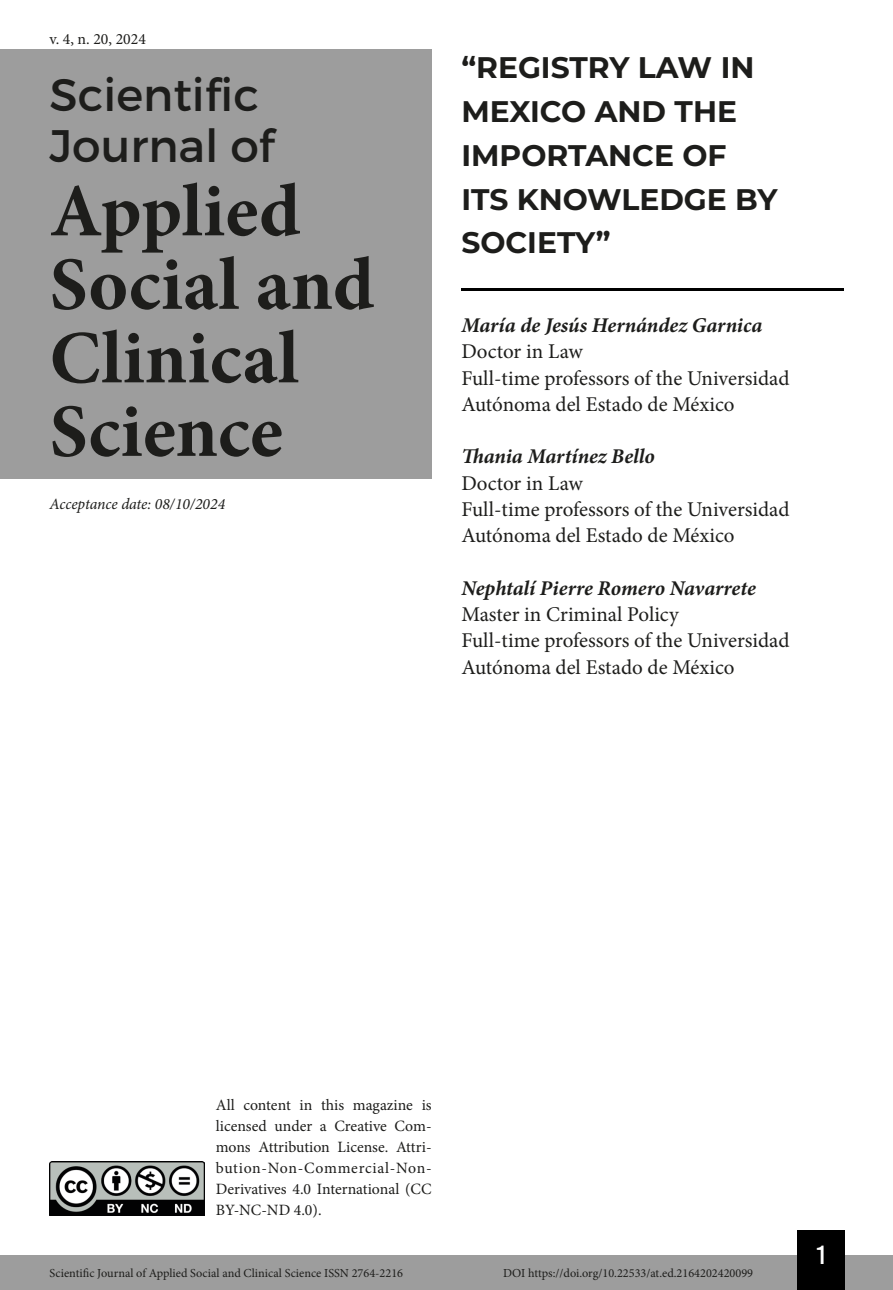
<style>
.page{position:relative;width:893px;height:1290px;background:#fff}
.page>*{position:absolute;margin:0;border:0;box-sizing:border-box;transform-origin:0 0}
.t1{font:700 75.25px/73.5px "Minion Pro";color:#1d1d1b}
.t2{font:45.5px/50.8px "Montserrat";color:#1d1d1b}
.Título_Artigo{font:700 29.75px/43.8px "Montserrat";color:#1d1d1b}
.t3{font:26.25px "Bebas Kai";color:#fff}
.Infos_autor{font:21px/26.2px "Minion Pro";color:#1d1d1b}
.NOME_AUTOR{font:italic 700 21px "Minion Pro";letter-spacing:-.005em;color:#1d1d1b}
.t4{font:15.75px/21px "Minion Pro";color:#1d1d1b;text-align:justify}
.v__n___Ano{font:italic 15.75px "Minion Pro";letter-spacing:-.005em;color:#1d1d1b}
.t5{font:12.25px "Minion Pro";color:#1d1d1b}
</style>
<div class="page">
<div style="left:0;top:1255px;width:893px;height:35px;background:#9d9d9d"></div>
<div style="left:797px;top:1230px;width:48px;height:60px;background:#000"></div>
<img style="left:50px;top:1161px;width:154px;height:54px">
<div style="left:0;top:50px;width:432px;height:429px;background:#9d9d9d"></div>
<hr style="left:461px;top:288px;width:382px;height:2px;background:#000">
<p class="t4" style="left:50px;top:28px;width:98px">v. 4, n. 20, 2024</p>
<h2 class="t2" style="left:50px;top:69px;width:226px">Scientific<br>Journal of</h2>
<h1 class="t1" style="left:50px;top:174px;width:326px">Applied<br>Social and<br>Clinical<br>Science</h1>
<p class="v__n___Ano" style="left:50px;top:493px;width:177px">Acceptance date: 08/10/2024</p>
<p class="Título_Artigo" style="left:461px;top:44px;width:318px">“REGISTRY LAW IN<br>MEXICO AND THE<br>IMPORTANCE OF<br>ITS KNOWLEDGE BY<br>SOCIETY”</p>
<p class="NOME_AUTOR" style="left:461px;top:310px;width:303px">María de Jesús Hernández Garnica</p>
<p class="Infos_autor" style="left:461px;top:339px;width:123px">Doctor in Law</p>
<p class="Infos_autor" style="left:461px;top:365px;width:330px">Full-time professors of the Universidad<br>Autónoma del Estado de México</p>
<p class="NOME_AUTOR" style="left:461px;top:442px;width:195px">Thania Martínez Bello</p>
<p class="Infos_autor" style="left:461px;top:470px;width:123px">Doctor in Law</p>
<p class="Infos_autor" style="left:461px;top:496px;width:330px">Full-time professors of the Universidad<br>Autónoma del Estado de México</p>
<p class="NOME_AUTOR" style="left:461px;top:573px;width:296px">Nephtalí Pierre Romero Navarrete</p>
<p class="Infos_autor" style="left:461px;top:601px;width:219px">Master in Criminal Policy</p>
<p class="Infos_autor" style="left:461px;top:627px;width:330px">Full-time professors of the Universidad<br>Autónoma del Estado de México</p>
<p class="t4" style="left:216px;top:1095px;width:217px">All content in this magazine is licensed under a Creative Com&shy;mons Attribution License. Attri&shy;bution-Non-Commercial-Non-Derivatives 4.0 International (CC BY-NC-ND 4.0).</p>
<p class="t5" style="left:50px;top:1265px;width:355px">Scientific Journal of Applied Social and Clinical Science ISSN 2764-2216</p>
<p class="t5" style="left:503px;top:1265px;width:252px">DOI https://doi.org/10.22533/at.ed.2164202420099</p>
<p class="t3" style="left:817px;top:1241px;width:10px">1</p>
</div>
